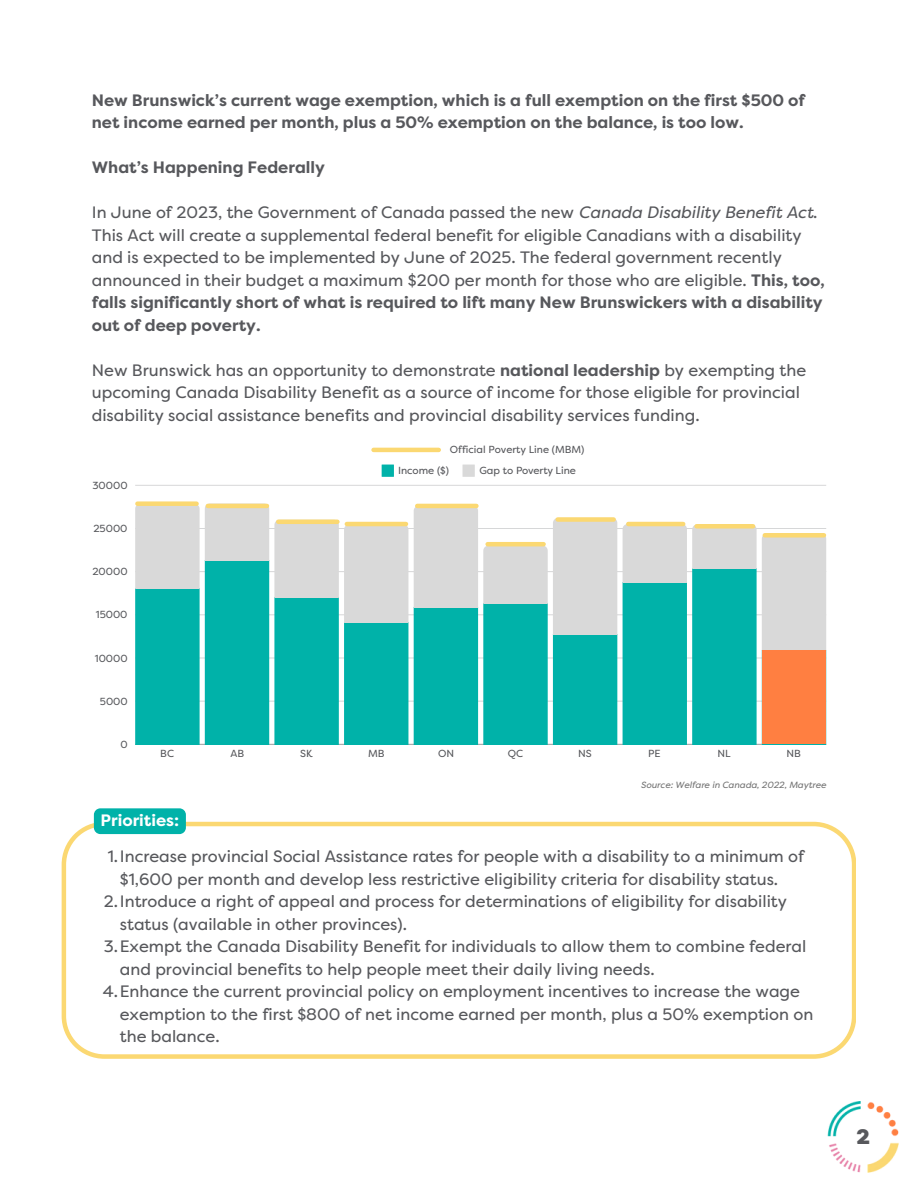
<style>
.page{position:relative;width:918px;height:1188px;background:#fff}
.page>*{position:absolute;margin:0;border:0;box-sizing:border-box;transform-origin:0 0}
.t1{font:900 21px "Filson Pro";color:#57585c}
.t2{font:16.5px/22.5px "Filson Pro";color:#57585c}
.t3{font:700 16.5px/22.5px "Filson Pro";color:#57585c}
.t4{font:700 16.5px "Filson Pro";color:#fff}
.t5{font:10.2px "Filson Pro";color:#57585c}
.t6{font:italic 9px "Filson Pro";color:#737373}
.s1{font-style:italic}
.s2{font-weight:700}
</style>
<div class="page">
<svg style="left:62px;top:822px;width:794px;height:237px"></svg>
<img style="left:827px;top:1101px;width:72px;height:72px">
<svg style="left:382px;top:465px;width:12px;height:12px"></svg>
<svg style="left:463px;top:465px;width:12px;height:12px"></svg>
<hr style="left:135px;top:744px;width:691px;height:1px;background:#57585c">
<hr style="left:135px;top:701px;width:691px;height:1px;background:#57585c">
<hr style="left:135px;top:658px;width:691px;height:1px;background:#57585c">
<hr style="left:135px;top:615px;width:691px;height:1px;background:#57585c">
<hr style="left:135px;top:571px;width:691px;height:1px;background:#57585c">
<hr style="left:135px;top:528px;width:691px;height:1px;background:#57585c">
<hr style="left:135px;top:485px;width:691px;height:1px;background:#57585c">
<svg style="left:135px;top:504px;width:273px;height:240px;background:#5ac4bf"></svg>
<svg style="left:414px;top:506px;width:203px;height:238px;background:#6cc9c4"></svg>
<svg style="left:623px;top:524px;width:203px;height:220px;background:#61c5bf"></svg>
<div style="left:137px;top:501px;width:60px;height:5px;background:#fbd872"></div>
<hr style="left:374px;top:448px;width:65px;height:4px;background:#fbd872">
<hr style="left:208px;top:504px;width:59px;height:4px;background:#fbd872">
<hr style="left:278px;top:520px;width:59px;height:4px;background:#fbd872">
<hr style="left:347px;top:522px;width:59px;height:4px;background:#fbd872">
<hr style="left:417px;top:504px;width:59px;height:4px;background:#fbd872">
<hr style="left:488px;top:542px;width:56px;height:4px;background:#fbd872">
<div style="left:558px;top:517px;width:56px;height:5px;background:#fbd872"></div>
<hr style="left:628px;top:522px;width:55px;height:4px;background:#fbd872">
<div style="left:697px;top:524px;width:56px;height:5px;background:#fbd872"></div>
<div style="left:765px;top:533px;width:59px;height:5px;background:#fbd872"></div>
<div style="left:763px;top:651px;width:63px;height:93px;background:#ff7f41"></div>
<div style="left:94px;top:808px;width:92px;height:26px;background:#00b2a9;border-radius:6px"></div>
<h2 class="t3" style="left:92px;top:89px;width:715px">New Brunswick’s current wage exemption, which is a full exemption on the first $500 of net income earned per month, plus a 50% exemption on the balance, is too low.</h2>
<h2 class="t3" style="left:92px;top:157px;width:235px">What’s Happening Federally</h2>
<h3 class="t2" style="left:92px;top:202px;width:734px">In June of 2023, the Government of Canada passed the new <span class="s1">Canada Disability Benefit Act</span>.<br>This Act will create a supplemental federal benefit for eligible Canadians with a disability and is expected to be implemented by June of 2025. The federal government recently announced in their budget a maximum $200 per month for those who are eligible. <span class="s2">This, too, falls significantly short of what is required to lift many New Brunswickers with a disability out of deep poverty.</span></h3>
<p class="t2" style="left:92px;top:359px;width:716px">New Brunswick has an opportunity to demonstrate <span class="s2">national leadership</span> by exempting the upcoming Canada Disability Benefit as a source of income for those eligible for provincial disability social assistance benefits and provincial disability services funding.</p>
<h1 class="t5" style="left:450px;top:443px;width:136px">Official Poverty Line (MBM)</h1>
<p class="t5" style="left:92px;top:480px;width:37px">30000</p>
<p class="t5" style="left:93px;top:523px;width:36px">25000</p>
<p class="t5" style="left:92px;top:566px;width:37px">20000</p>
<p class="t5" style="left:96px;top:609px;width:33px">15000</p>
<p class="t5" style="left:95px;top:652px;width:34px">10000</p>
<p class="t5" style="left:100px;top:695px;width:29px">5000</p>
<p class="t5" style="left:120px;top:739px;width:9px">0</p>
<p class="t5" style="left:398px;top:464px;width:52px">Income ($)</p>
<p class="t5" style="left:479px;top:464px;width:98px">Gap to Poverty Line</p>
<p class="t5" style="left:160px;top:748px;width:15px">BC</p>
<p class="t5" style="left:230px;top:748px;width:15px">AB</p>
<p class="t5" style="left:300px;top:748px;width:14px">SK</p>
<p class="t5" style="left:368px;top:748px;width:18px">MB</p>
<p class="t5" style="left:438px;top:748px;width:18px">ON</p>
<p class="t5" style="left:508px;top:748px;width:17px">QC</p>
<p class="t5" style="left:578px;top:748px;width:15px">NS</p>
<p class="t5" style="left:648px;top:748px;width:14px">PE</p>
<p class="t5" style="left:717px;top:748px;width:15px">NL</p>
<p class="t5" style="left:787px;top:748px;width:16px">NB</p>
<p class="t6" style="left:641px;top:780px;width:187px">Source: Welfare in Canada, 2022, Maytree</p>
<p class="t4" style="left:100px;top:811px;width:80px">Priorities:</p>
<p class="t2" style="left:120px;top:845px;width:686px;text-indent:-12px">1.Increase provincial Social Assistance rates for people with a disability to a minimum of $1,600 per month and develop less restrictive eligibility criteria for disability status.</p>
<p class="t2" style="left:120px;top:890px;width:669px;text-indent:-16px">2.Introduce a right of appeal and process for determinations of eligibility for disability status (available in other provinces).</p>
<p class="t2" style="left:120px;top:935px;width:688px;text-indent:-16px">3.Exempt the Canada Disability Benefit for individuals to allow them to combine federal and provincial benefits to help people meet their daily living needs.</p>
<p class="t2" style="left:120px;top:980px;width:695px;text-indent:-17px">4.Enhance the current provincial policy on employment incentives to increase the wage exemption to the first $800 of net income earned per month, plus a 50% exemption on the balance.</p>
<h1 class="t1" style="left:857px;top:1125px;width:15px">2</h1>
</div>
